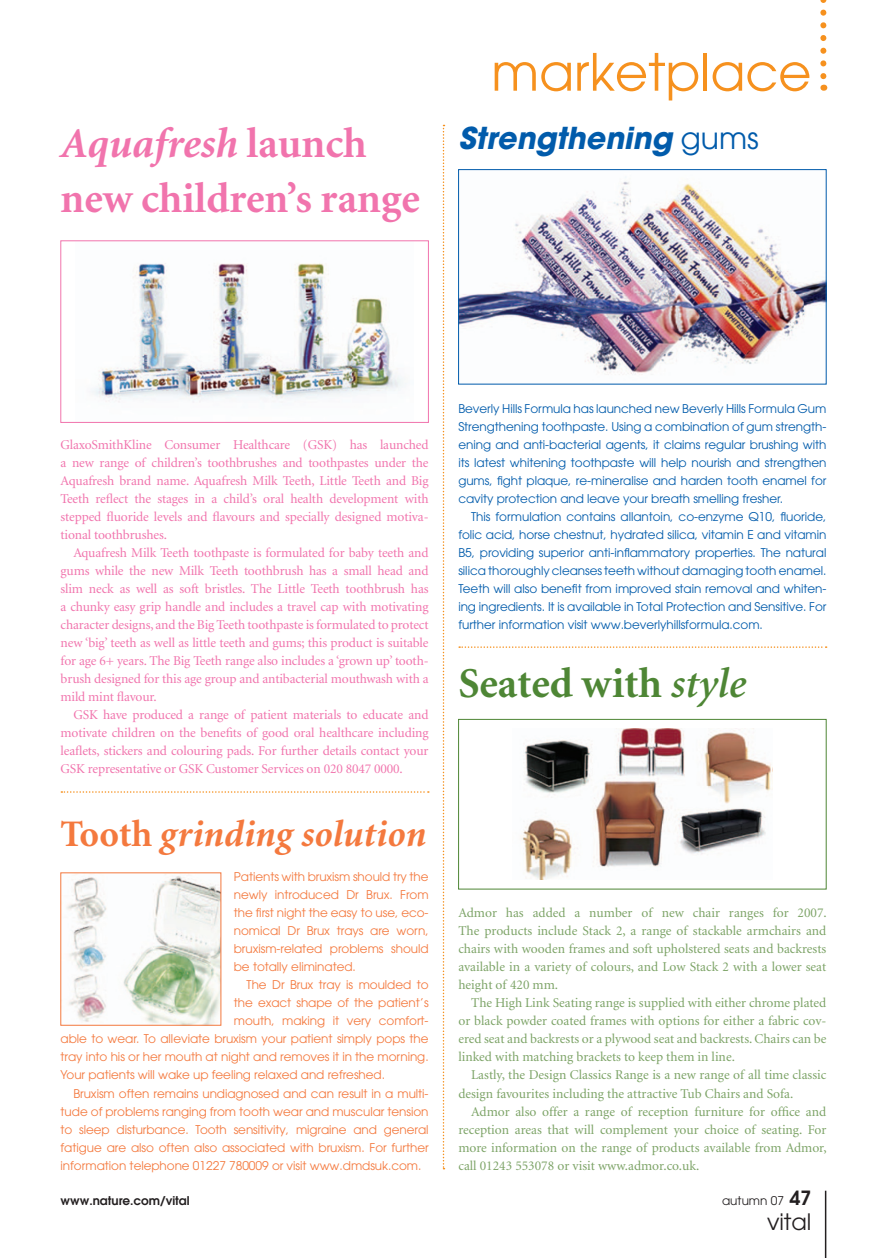
<style>
.page{position:relative;width:887px;height:1258px;background:#fff}
.page>*{position:absolute;margin:0;border:0;box-sizing:border-box;transform-origin:0 0}
.t1{font:51px "Avant Garde";color:#f6911e}
.t2{font:700 42.45px/55.5px "Minion";color:#f174ad}
.t3{font:700 42.45px "Minion";color:#4e8635}
.t4{font:italic 700 37.5px "Minion";color:#f4793e}
.t5{font:italic 700 30px "Avant Garde";color:#015bab}
.t6{font:22.5px "Avant Garde";color:#231f20}
.t7{font:13.5px/18px "Minion";letter-spacing:-.01em;color:#f174ad;text-align:justify}
.t8{font:13.5px/18px "Minion";color:#7ca366;text-align:justify}
.t9{font:12px/18px "Avant Garde";letter-spacing:-.005em;color:#015bab;text-align:justify}
.t10{font:12px/18px "Avant Garde";letter-spacing:-.005em;color:#f4793e;text-align:justify}
.t11{font:600 12px "Avant Garde";color:#231f20}
.t12{font:12px "Avant Garde";color:#231f20}
.s1{font-style:italic}
.s2{font-weight:400;font-style:normal}
.s3{font-style:normal}
.s4{font-weight:600;font-style:italic}
.s5{font-weight:600;font-size:19.5px}
</style>
<div class="page">
<img style="left:91px;top:263px;width:315px;height:140px">
<div style="left:61px;top:240px;width:367px;height:182px;border:1px solid #f174ad"></div>
<svg style="left:820px;top:0;width:6px;height:91px"></svg>
<hr style="left:824px;top:1190px;width:2px;height:67px;background:#231f20">
<svg style="left:443px;top:125px;width:1px;height:1044px"></svg>
<svg style="left:459px;top:646px;width:367px;height:1px"></svg>
<img style="left:460px;top:177px;width:364px;height:198px">
<div style="left:458px;top:169px;width:368px;height:215px;border:1px solid #015bab"></div>
<svg style="left:61px;top:791px;width:368px;height:1px"></svg>
<img style="left:66px;top:874px;width:153px;height:149px">
<img style="left:520px;top:728px;width:252px;height:151px">
<div style="left:458px;top:719px;width:368px;height:170px;border:1px solid #4e8635"></div>
<h2 class="t2" style="left:61px;top:119px;width:361px"><span class="s1">Aquafresh</span> launch new children’s range</h2>
<h1 class="t1" style="left:491px;top:53px;width:322px">marketplace</h1>
<h3 class="t5" style="left:458px;top:127px;width:302px">Strengthening <span class="s2">gums</span></h3>
<p class="t7" style="left:61px;top:436px;width:369px">GlaxoSmithKline Consumer Healthcare (GSK) has launched a new range of children’s toothbrushes and toothpastes under the Aquafresh brand name. Aquafresh Milk Teeth, Little Teeth and Big Teeth reflect the stages in a child’s oral health development with stepped fluoride levels and flavours and specially designed motiva&shy;tional toothbrushes.</p>
<p class="t7" style="left:61px;top:544px;width:369px;text-indent:13px">Aquafresh Milk Teeth toothpaste is formulated for baby teeth and gums while the new Milk Teeth toothbrush has a small head and slim neck as well as soft bristles. The Little Teeth toothbrush has a chunky easy grip handle and includes a travel cap with motivating character designs, and the Big Teeth toothpaste is formulated to protect new ‘big’ teeth as well as little teeth and gums; this product is suitable for age 6+ years. The Big Teeth range also includes a ‘grown up’ tooth&shy;brush designed for this age group and antibacterial mouthwash with a mild mint flavour.</p>
<p class="t7" style="left:61px;top:706px;width:369px;text-indent:13px">GSK have produced a range of patient materials to educate and motivate children on the benefits of good oral healthcare including leaflets, stickers and colouring pads. For further details contact your GSK representative or GSK Customer Services on 020 8047 0000.</p>
<h3 class="t4" style="left:61px;top:819px;width:367px"><span class="s3">Tooth</span> grinding solution</h3>
<p class="t10" style="left:234px;top:868px;width:196px">Patients with bruxism should try the newly introduced Dr Brux. From the first night the easy to use, eco&shy;nomical Dr Brux trays are worn, bruxism-related problems should be totally eliminated.</p>
<p class="t10" style="left:246px;top:976px;width:183px">The Dr Brux tray is moulded to</p>
<p class="t10" style="left:234px;top:994px;width:196px">the exact shape of the patient’s</p>
<p class="t10" style="left:234px;top:1012px;width:196px">mouth, making it very comfort-</p>
<p class="t10" style="left:61px;top:1030px;width:369px">able to wear. To alleviate bruxism your patient simply pops the</p>
<p class="t10" style="left:61px;top:1048px;width:369px">tray into his or her mouth at night and removes it in the morning.</p>
<p class="t10" style="left:61px;top:1066px;width:326px">Your patients will wake up feeling relaxed and refreshed.</p>
<p class="t10" style="left:73px;top:1084px;width:357px">Bruxism often remains undiagnosed and can result in a multi-</p>
<p class="t10" style="left:61px;top:1102px;width:369px">tude of problems ranging from tooth wear and muscular tension</p>
<p class="t10" style="left:61px;top:1120px;width:369px">to sleep disturbance. Tooth sensitivity, migraine and general</p>
<p class="t10" style="left:61px;top:1138px;width:369px">fatigue are also often also associated with bruxism. For further</p>
<p class="t10" style="left:61px;top:1156px;width:362px">information telephone 01227 780009 or visit www.dmdsuk.com.</p>
<p class="t9" style="left:458px;top:400px;width:369px">Beverly Hills Formula has launched new Beverly Hills Formula Gum Strengthening toothpaste. Using a combination of gum strength&shy;ening and anti-bacterial agents, it claims regular brushing with its latest whitening toothpaste will help nourish and strengthen gums, fight plaque, re-mineralise and harden tooth enamel for cavity protection and leave your breath smelling fresher.</p>
<p class="t9" style="left:458px;top:508px;width:369px;text-indent:13px">This formulation contains allantoin, co-enzyme Q10, fluoride, folic acid, horse chestnut, hydrated silica, vitamin E and vitamin B5, providing superior anti-inflammatory properties. The natural silica thoroughly cleanses teeth without damaging tooth enamel.<br>Teeth will also benefit from improved stain removal and whiten&shy;ing ingredients. It is available in Total Protection and Sensitive. For further information visit www.beverlyhillsformula.com.</p>
<h2 class="t3" style="left:458px;top:666px;width:289px">Seated with <span class="s4">style</span></h2>
<p class="t8" style="left:458px;top:904px;width:370px">Admor has added a number of new chair ranges for 2007.<br>The products include Stack 2, a range of stackable armchairs and chairs with wooden frames and soft upholstered seats and backrests available in a variety of colours, and Low Stack 2 with a lower seat height of 420 mm.</p>
<p class="t8" style="left:458px;top:994px;width:369px;text-indent:13px">The High Link Seating range is supplied with either chrome plated or black powder coated frames with options for either a fabric cov&shy;ered seat and backrests or a plywood seat and backrests. Chairs can be linked with matching brackets to keep them in line.</p>
<p class="t8" style="left:458px;top:1066px;width:369px;text-indent:13px">Lastly, the Design Classics Range is a new range of all time classic design favourites including the attractive Tub Chairs and Sofa.</p>
<p class="t8" style="left:458px;top:1102px;width:370px;text-indent:13px">Admor also offer a range of reception furniture for office and reception areas that will complement your choice of seating. For more information on the range of products available from Admor, call 01243 553078 or visit www.admor.co.uk.</p>
<p class="t11" style="left:61px;top:1195px;width:131px">www.nature.com/vital</p>
<p class="t12" style="left:722px;top:1195px;width:91px">autumn 07 <span class="s5">47</span></p>
<h3 class="t6" style="left:767px;top:1212px;width:46px">vital</h3>
</div>
